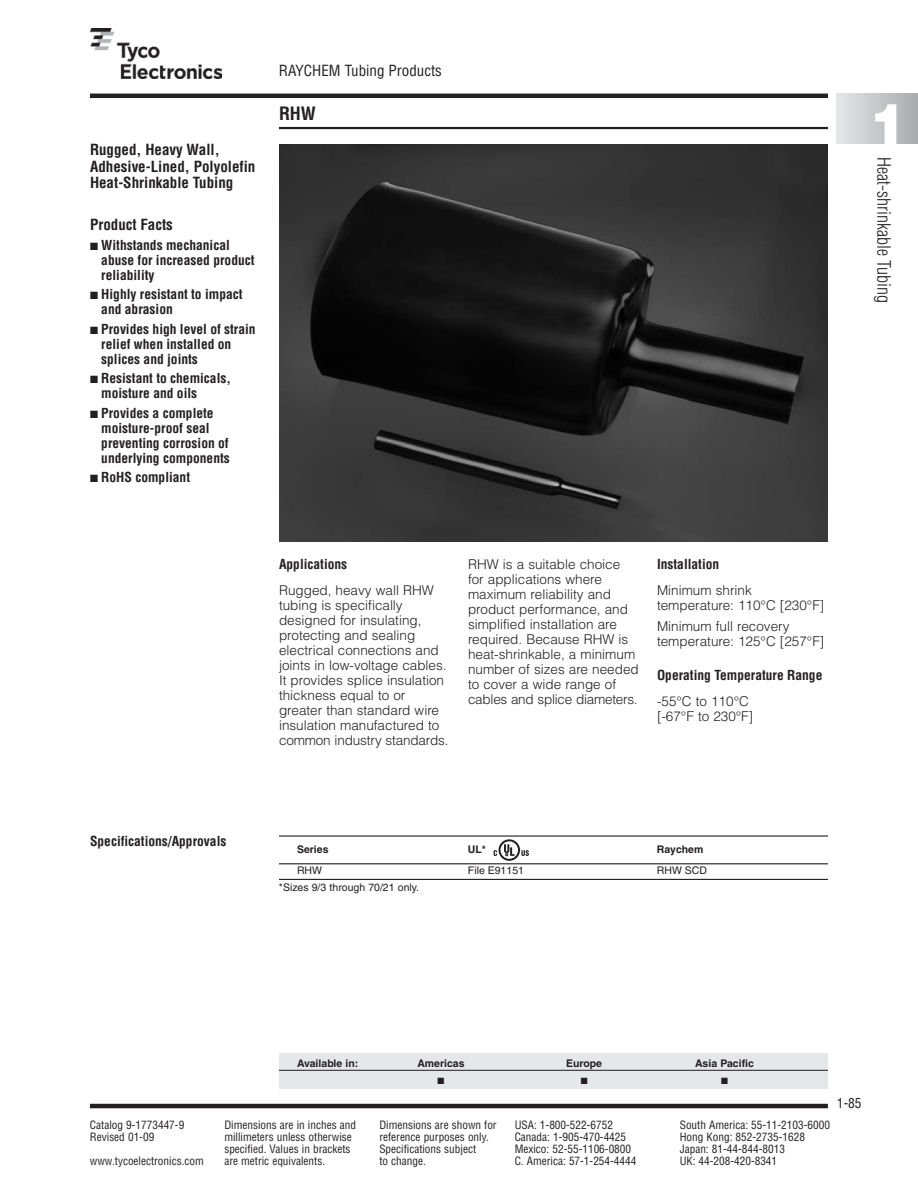
<style>
.page{position:relative;width:918px;height:1188px;background:#fff}
.page>*{position:absolute;margin:0;border:0;box-sizing:border-box;transform-origin:0 0}
.t1{font:900 57px "Helvetica";color:#fff}
.t2{font:300 condensed 18px "Helvetica";color:#231f20}
.t3{font:700 condensed 18px "Helvetica";color:#231f20}
.t4{font:700 condensed 15px/16.5px "Helvetica";color:#231f20}
.t5{font:condensed 15px "Helvetica";color:#231f20}
.t6{font:300 13.5px/15px "Helvetica";color:#231f20}
.t7{font:700 condensed 13.5px/15px "Helvetica";color:#231f20}
.t8{font:condensed 13.5px "Helvetica";color:#231f20}
.t9{font:condensed 11.25px "Helvetica";color:#231f20}
.t10{font:700 10.5px "Helvetica";color:#231f20}
.t11{font:10.5px "Helvetica";color:#231f20}
.t12{font:9px "Zapf Dingbats";color:#231f20}
</style>
<div class="page">
<hr style="left:279px;top:127px;width:549px;height:2px;background:#231f20">
<hr style="left:90px;top:94px;width:738px;height:4px;background:#231f20">
<img style="left:90px;top:29px;width:132px;height:49px">
<hr style="left:90px;top:1104px;width:738px;height:4px;background:#231f20">
<div style="left:837px;top:94px;width:81px;height:49px;background:linear-gradient(to right,#e5e6e7,#a9aaae)"></div>
<div style="left:279px;top:1053px;width:549px;height:35px;background:#e6e7e9"></div>
<hr style="left:279px;top:1070px;width:549px;height:1px;background:#231f20">
<img style="left:279px;top:144px;width:549px;height:397px">
<hr style="left:279px;top:835px;width:549px;height:2px;background:#231f20">
<hr style="left:279px;top:863px;width:549px;height:1px;background:#231f20">
<hr style="left:279px;top:879px;width:549px;height:1px;background:#231f20">
<svg style="left:521px;top:850px;width:8px;height:6px"></svg>
<svg style="left:499px;top:839px;width:21px;height:22px"></svg>
<svg style="left:501px;top:841px;width:17px;height:18px"></svg>
<svg style="left:504px;top:844px;width:11px;height:12px"></svg>
<svg style="left:494px;top:850px;width:3px;height:6px"></svg>
<p class="t4" style="left:90px;top:142px;width:167px">Rugged, Heavy Wall,<br>Adhesive-Lined, Polyolefin<br>Heat-Shrinkable Tubing</p>
<p class="t4" style="left:90px;top:217px;width:84px">Product Facts</p>
<p class="t7" style="left:101px;top:238px;width:155px;text-indent:-11px">■ Withstands mechanical abuse for increased product reliability</p>
<p class="t7" style="left:101px;top:287px;width:143px;text-indent:-11px">■ Highly resistant to impact and abrasion</p>
<p class="t7" style="left:101px;top:322px;width:156px;text-indent:-11px">■ Provides high level of strain relief when installed on splices and joints</p>
<p class="t7" style="left:101px;top:371px;width:131px;text-indent:-11px">■ Resistant to chemicals, moisture and oils</p>
<p class="t7" style="left:101px;top:406px;width:130px;text-indent:-11px">■ Provides a complete moisture-proof seal preventing corrosion of underlying components</p>
<p class="t7" style="left:90px;top:470px;width:102px">■ RoHS compliant</p>
<p class="t5" style="left:279px;top:62px;width:164px">RAYCHEM Tubing Products</p>
<h2 class="t3" style="left:279px;top:103px;width:38px">RHW</h2>
<p class="t7" style="left:279px;top:557px;width:70px">Applications</p>
<p class="t6" style="left:279px;top:584px;width:171px">Rugged, heavy wall RHW tubing is specifically designed for insulating, protecting and sealing electrical connections and joints in low-voltage cables.<br>It provides splice insulation thickness equal to or greater than standard wire insulation manufactured to common industry standards.</p>
<p class="t6" style="left:468px;top:558px;width:172px">RHW is a suitable choice for applications where maximum reliability and product performance, and simplified installation are required. Because RHW is heat-shrinkable, a minimum number of sizes are needed to cover a wide range of cables and splice diameters.</p>
<p class="t7" style="left:657px;top:557px;width:64px">Installation</p>
<p class="t6" style="left:657px;top:584px;width:169px">Minimum shrink temperature: 110°C [230°F]</p>
<p class="t6" style="left:657px;top:620px;width:169px">Minimum full recovery temperature: 125°C [257°F]</p>
<p class="t7" style="left:657px;top:668px;width:167px">Operating Temperature Range</p>
<p class="t6" style="left:657px;top:695px;width:98px">-55°C to 110°C [-67°F to 230°F]</p>
<p class="t7" style="left:90px;top:833px;width:138px">Specifications/Approvals</p>
<p class="t10" style="left:297px;top:846px;width:33px">Series</p>
<p class="t10" style="left:468px;top:846px;width:20px">UL*</p>
<p class="t10" style="left:657px;top:846px;width:48px">Raychem</p>
<p class="t11" style="left:297px;top:867px;width:27px">RHW</p>
<p class="t11" style="left:468px;top:867px;width:58px">File E91151</p>
<p class="t11" style="left:657px;top:867px;width:52px">RHW SCD</p>
<p class="t11" style="left:279px;top:883px;width:142px">*Sizes 9/3 through 70/21 only.</p>
<h1 class="t1" style="left:870px;top:104px;width:40px">1</h1>
<h2 class="t2" style="left:894px;top:157px;width:147px;rotate:90deg">Heat-shrinkable Tubing</h2>
<p class="t10" style="left:297px;top:1059px;width:63px">Available in:</p>
<p class="t10" style="left:417px;top:1059px;width:49px">Americas</p>
<p class="t10" style="left:566px;top:1059px;width:37px">Europe</p>
<p class="t10" style="left:695px;top:1059px;width:60px">Asia Pacific</p>
<p class="t12" style="left:438px;top:1076px;width:8px">■</p>
<p class="t12" style="left:581px;top:1076px;width:8px">■</p>
<p class="t12" style="left:721px;top:1076px;width:8px">■</p>
<p class="t9" style="left:90px;top:1118px;width:96px">Catalog 9-1773447-9</p>
<p class="t9" style="left:224px;top:1118px;width:133px">Dimensions are in inches and</p>
<p class="t9" style="left:379px;top:1118px;width:119px">Dimensions are shown for</p>
<p class="t9" style="left:515px;top:1118px;width:100px">USA: 1-800-522-6752</p>
<p class="t9" style="left:680px;top:1118px;width:152px">South America: 55-11-2103-6000</p>
<p class="t9" style="left:90px;top:1130px;width:66px">Revised 01-09</p>
<p class="t9" style="left:224px;top:1130px;width:129px">millimeters unless otherwise</p>
<p class="t9" style="left:379px;top:1130px;width:111px">reference purposes only.</p>
<p class="t9" style="left:515px;top:1130px;width:113px">Canada: 1-905-470-4425</p>
<p class="t9" style="left:680px;top:1130px;width:127px">Hong Kong: 852-2735-1628</p>
<p class="t9" style="left:224px;top:1142px;width:128px">specified. Values in brackets</p>
<p class="t9" style="left:379px;top:1142px;width:98px">Specifications subject</p>
<p class="t9" style="left:515px;top:1142px;width:118px">Mexico: 52-55-1106-0800</p>
<p class="t9" style="left:680px;top:1142px;width:107px">Japan: 81-44-844-8013</p>
<p class="t9" style="left:90px;top:1154px;width:115px">www.tycoelectronics.com</p>
<p class="t9" style="left:224px;top:1154px;width:102px">are metric equivalents.</p>
<p class="t9" style="left:379px;top:1154px;width:48px">to change.</p>
<p class="t9" style="left:515px;top:1154px;width:123px">C. America: 57-1-254-4444</p>
<p class="t9" style="left:680px;top:1154px;width:99px">UK: 44-208-420-8341</p>
<p class="t8" style="left:837px;top:1096px;width:26px">1-85</p>
</div>
